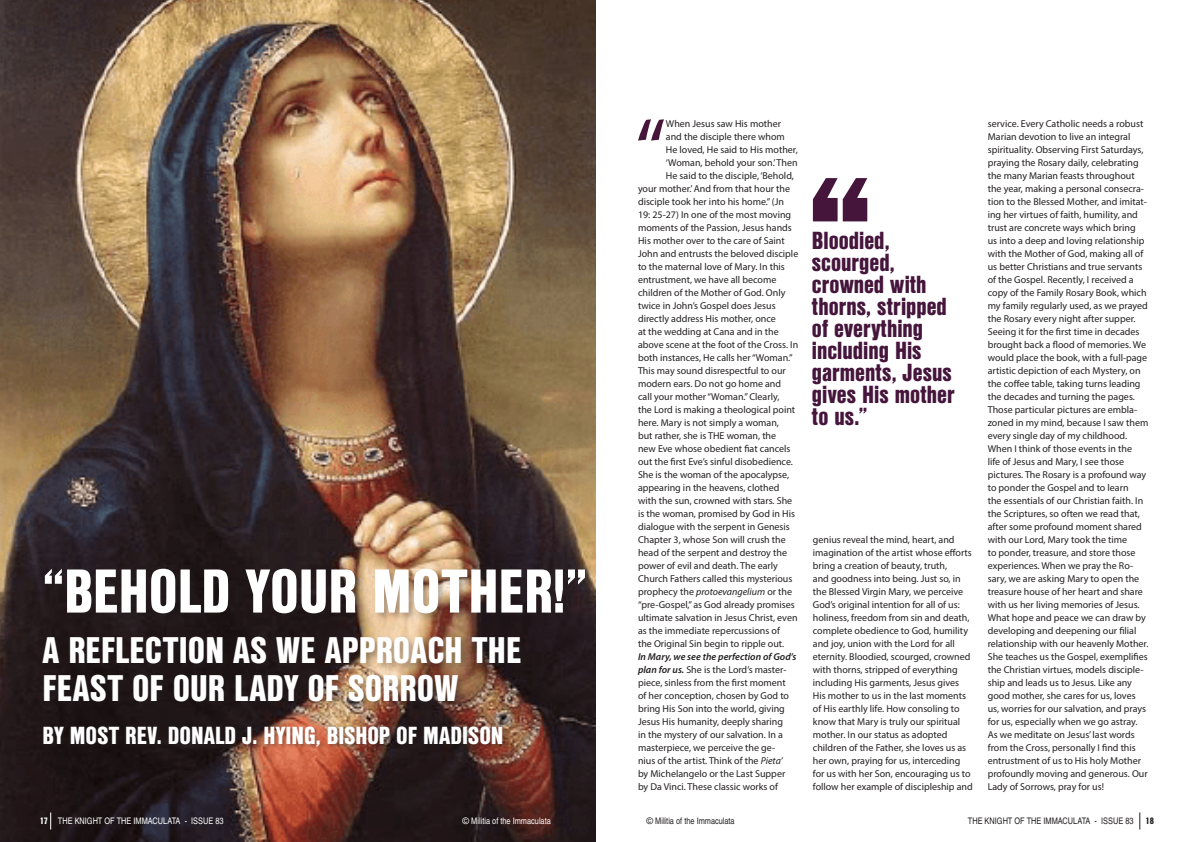
<style>
.page{position:relative;width:1191px;height:842px;background:#fff}
.page>*{position:absolute;margin:0;border:0;box-sizing:border-box;transform-origin:0 0}
.Body_DROP_CAP{font:87.2px "Myriad Pro";color:#45153b}
.BLACK_TITLE_CAPS{font:900 60px "Nimbus San Con L";color:#fff}
.BLACK_TITLE_CAPS-2{font:900 36px/38px "Nimbus San Con L";color:#fff}
.Quote_left{font:900 24px/22px "Nimbus San Con L";color:#45153b}
.BLACK_TITLE_CAPS-3{font:900 24px "Nimbus San Con L";color:#fff}
.Body_DROP_CAP-2{font:10px/13px "Myriad Pro";color:#231f20}
.Body_DROP_CAP-3{font:italic 600 10px "Myriad Pro";color:#231f20}
.t1{font:9px "Nimbus San Con L";color:#fff}
.t2{font:9px "Nimbus San Con L";color:#231f20}
.Right_page_number{font:900 9px "Nimbus San Con L";color:#fff}
.Right_page_number-2{font:900 9px "Nimbus San Con L";color:#231f20}
.s1{font-style:italic}
.s2{font-weight:600;font-style:italic}
</style>
<div class="page">
<img style="left:0;top:0;width:595px;height:842px">
<div style="left:42px;top:567px;width:552px;height:143px;background:#231f20;opacity:.33"></div>
<div style="left:43px;top:725px;width:464px;height:27px;background:#231f20;opacity:.34"></div>
<svg style="left:1139px;top:812px;width:1px;height:17px"></svg>
<svg style="left:50px;top:812px;width:1px;height:17px"></svg>
<svg style="left:813px;top:178px;width:54px;height:43px"></svg>
<p class="BLACK_TITLE_CAPS" style="left:43px;top:546px;width:546px">“BEHOLD YOUR MOTHER!”</p>
<p class="BLACK_TITLE_CAPS-2" style="left:43px;top:629px;width:480px">A REFLECTION AS WE APPROACH THE<br>FEAST OF OUR LADY OF SORROW</p>
<p class="BLACK_TITLE_CAPS-3" style="left:43px;top:717px;width:462px">BY MOST REV. DONALD J. HYING, BISHOP OF MADISON</p>
<p class="Body_DROP_CAP" style="left:635px;top:96px;width:32px">“</p>
<p class="Body_DROP_CAP-2" style="left:666px;top:117px;width:117px">When Jesus saw His mother</p>
<p class="Body_DROP_CAP-2" style="left:666px;top:130px;width:120px">and the disciple there whom</p>
<p class="Body_DROP_CAP-2" style="left:666px;top:143px;width:133px">He loved, He said to His mother,</p>
<p class="Body_DROP_CAP-2" style="left:666px;top:156px;width:133px">‘Woman, behold your son.’ Then</p>
<p class="Body_DROP_CAP-2" style="left:666px;top:169px;width:129px">He said to the disciple, ‘Behold,</p>
<p class="Body_DROP_CAP-2" style="left:638px;top:182px;width:154px">your mother.’ And from that hour the</p>
<p class="Body_DROP_CAP-2" style="left:638px;top:195px;width:147px">disciple took her into his home.” (Jn</p>
<p class="Body_DROP_CAP-2" style="left:638px;top:208px;width:155px">19: 25-27) In one of the most moving</p>
<p class="Body_DROP_CAP-2" style="left:638px;top:221px;width:155px">moments of the Passion, Jesus hands</p>
<p class="Body_DROP_CAP-2" style="left:638px;top:234px;width:148px">His mother over to the care of Saint</p>
<p class="Body_DROP_CAP-2" style="left:638px;top:247px;width:162px">John and entrusts the beloved disciple</p>
<p class="Body_DROP_CAP-2" style="left:638px;top:260px;width:148px">to the maternal love of Mary. In this</p>
<p class="Body_DROP_CAP-2" style="left:638px;top:273px;width:140px">entrustment, we have all become</p>
<p class="Body_DROP_CAP-2" style="left:638px;top:286px;width:149px">children of the Mother of God. Only</p>
<p class="Body_DROP_CAP-2" style="left:638px;top:299px;width:139px">twice in John’s Gospel does Jesus</p>
<p class="Body_DROP_CAP-2" style="left:638px;top:312px;width:139px">directly address His mother, once</p>
<p class="Body_DROP_CAP-2" style="left:638px;top:325px;width:142px">at the wedding at Cana and in the</p>
<p class="Body_DROP_CAP-2" style="left:638px;top:338px;width:162px">above scene at the foot of the Cross. In</p>
<p class="Body_DROP_CAP-2" style="left:638px;top:351px;width:156px">both instances, He calls her “Woman.”</p>
<p class="Body_DROP_CAP-2" style="left:638px;top:364px;width:149px">This may sound disrespectful to our</p>
<p class="Body_DROP_CAP-2" style="left:638px;top:377px;width:145px">modern ears. Do not go home and</p>
<p class="Body_DROP_CAP-2" style="left:638px;top:390px;width:143px">call your mother “Woman.” Clearly,</p>
<p class="Body_DROP_CAP-2" style="left:638px;top:403px;width:159px">the Lord is making a theological point</p>
<p class="Body_DROP_CAP-2" style="left:638px;top:416px;width:142px">here. Mary is not simply a woman,</p>
<p class="Body_DROP_CAP-2" style="left:638px;top:429px;width:140px">but rather, she is THE woman, the</p>
<p class="Body_DROP_CAP-2" style="left:638px;top:442px;width:154px">new Eve whose obedient fiat cancels</p>
<p class="Body_DROP_CAP-2" style="left:638px;top:455px;width:156px">out the first Eve’s sinful disobedience.</p>
<p class="Body_DROP_CAP-2" style="left:638px;top:468px;width:153px">She is the woman of the apocalypse,</p>
<p class="Body_DROP_CAP-2" style="left:638px;top:481px;width:143px">appearing in the heavens, clothed</p>
<p class="Body_DROP_CAP-2" style="left:638px;top:494px;width:156px">with the sun, crowned with stars. She</p>
<p class="Body_DROP_CAP-2" style="left:638px;top:507px;width:158px">is the woman, promised by God in His</p>
<p class="Body_DROP_CAP-2" style="left:638px;top:520px;width:153px">dialogue with the serpent in Genesis</p>
<p class="Body_DROP_CAP-2" style="left:638px;top:533px;width:149px">Chapter 3, whose Son will crush the</p>
<p class="Body_DROP_CAP-2" style="left:638px;top:546px;width:150px">head of the serpent and destroy the</p>
<p class="Body_DROP_CAP-2" style="left:638px;top:559px;width:141px">power of evil and death. The early</p>
<p class="Body_DROP_CAP-2" style="left:638px;top:572px;width:156px">Church Fathers called this mysterious</p>
<p class="Body_DROP_CAP-2" style="left:638px;top:585px;width:156px">prophecy the <span class="s1">protoevangelium</span> or the</p>
<p class="Body_DROP_CAP-2" style="left:638px;top:598px;width:158px">“pre-Gospel,” as God already promises</p>
<p class="Body_DROP_CAP-2" style="left:638px;top:611px;width:161px">ultimate salvation in Jesus Christ, even</p>
<p class="Body_DROP_CAP-2" style="left:638px;top:624px;width:143px">as the immediate repercussions of</p>
<p class="Body_DROP_CAP-2" style="left:638px;top:637px;width:148px">the Original Sin begin to ripple out.</p>
<p class="Body_DROP_CAP-3" style="left:638px;top:650px;width:160px">In Mary, we see the perfection of God’s</p>
<p class="Body_DROP_CAP-2" style="left:638px;top:663px;width:150px"><span class="s2">plan for us.</span> She is the Lord’s master-</p>
<p class="Body_DROP_CAP-2" style="left:638px;top:676px;width:149px">piece, sinless from the first moment</p>
<p class="Body_DROP_CAP-2" style="left:638px;top:689px;width:153px">of her conception, chosen by God to</p>
<p class="Body_DROP_CAP-2" style="left:638px;top:702px;width:148px">bring His Son into the world, giving</p>
<p class="Body_DROP_CAP-2" style="left:638px;top:715px;width:146px">Jesus His humanity, deeply sharing</p>
<p class="Body_DROP_CAP-2" style="left:638px;top:728px;width:146px">in the mystery of our salvation. In a</p>
<p class="Body_DROP_CAP-2" style="left:638px;top:741px;width:139px">masterpiece, we perceive the ge-</p>
<p class="Body_DROP_CAP-2" style="left:638px;top:754px;width:146px">nius of the artist. Think of the <span class="s1">Pieta’</span></p>
<p class="Body_DROP_CAP-2" style="left:638px;top:767px;width:149px">by Michelangelo or the Last Supper</p>
<p class="Body_DROP_CAP-2" style="left:638px;top:780px;width:141px">by Da Vinci. These classic works of</p>
<p class="Quote_left" style="left:812px;top:229px;width:144px">Bloodied, scourged, crowned with thorns, stripped of everything including His garments, Jesus gives His mother to us.”</p>
<p class="Body_DROP_CAP-2" style="left:813px;top:533px;width:161px">genius reveal the mind, heart, and imagination of the artist whose efforts bring a creation of beauty, truth,<br>and goodness into being. Just so, in the Blessed Virgin Mary, we perceive God’s original intention for all of us: holiness, freedom from sin and death, complete obedience to God, humility and joy, union with the Lord for all eternity. Bloodied, scourged, crowned with thorns, stripped of everything including His garments, Jesus gives His mother to us in the last moments of His earthly life. How consoling to know that Mary is truly our spiritual mother. In our status as adopted children of the Father, she loves us as her own, praying for us, interceding for us with her Son, encouraging us to follow her example of discipleship and</p>
<p class="Body_DROP_CAP-2" style="left:987px;top:117px;width:162px">service. Every Catholic needs a robust Marian devotion to live an integral spirituality. Observing First Saturdays, praying the Rosary daily, celebrating the many Marian feasts throughout the year, making a personal consecra&shy;tion to the Blessed Mother, and imitat&shy;ing her virtues of faith, humility, and trust are concrete ways which bring<br>us into a deep and loving relationship with the Mother of God, making all of us better Christians and true servants of the Gospel. Recently, I received a copy of the Family Rosary Book, which my family regularly used, as we prayed the Rosary every night after supper.<br>Seeing it for the first time in decades brought back a flood of memories. We would place the book, with a full-page artistic depiction of each Mystery, on the coffee table, taking turns leading the decades and turning the pages.<br>Those particular pictures are embla&shy;zoned in my mind, because I saw them every single day of my childhood.<br>When I think of those events in the<br>life of Jesus and Mary, I see those pictures. The Rosary is a profound way to ponder the Gospel and to learn<br>the essentials of our Christian faith. In the Scriptures, so often we read that, after some profound moment shared with our Lord, Mary took the time<br>to ponder, treasure, and store those experiences. When we pray the Ro&shy;sary, we are asking Mary to open the treasure house of her heart and share with us her living memories of Jesus.<br>What hope and peace we can draw by developing and deepening our filial relationship with our heavenly Mother.<br>She teaches us the Gospel, exemplifies the Christian virtues, models disciple&shy;ship and leads us to Jesus. Like any good mother, she cares for us, loves us, worries for our salvation, and prays for us, especially when we go astray.<br>As we meditate on Jesus’ last words from the Cross, personally I find this entrustment of us to His holy Mother profoundly moving and generous. Our Lady of Sorrows, pray for us!</p>
<p class="t1" style="left:58px;top:814px;width:167px">THE KNIGHT OF THE IMMACULATA - ISSUE 83</p>
<p class="t1" style="left:462px;top:814px;width:90px">© Militia of the Immaculata</p>
<p class="t2" style="left:646px;top:814px;width:90px">© Militia of the Immaculata</p>
<p class="t2" style="left:968px;top:814px;width:167px">THE KNIGHT OF THE IMMACULATA - ISSUE 83</p>
<p class="Right_page_number" style="left:40px;top:814px;width:10px">17</p>
<p class="Right_page_number-2" style="left:1145px;top:814px;width:10px">18</p>
</div>
